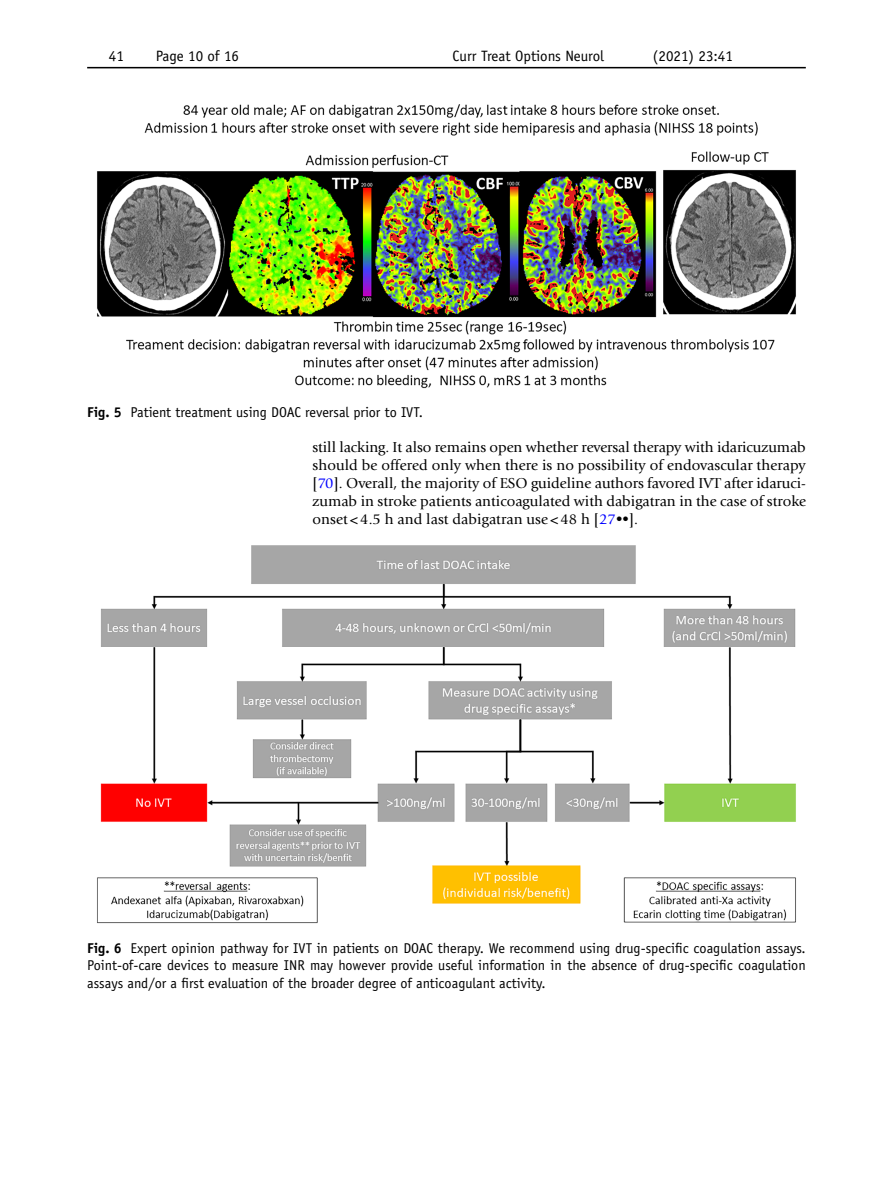
<style>
.page{position:relative;width:893px;height:1187px;background:#fff}
.page>*{position:absolute;margin:0;border:0;box-sizing:border-box;transform-origin:0 0}
.t1{font:15px/18px "Giovanni";letter-spacing:.005em;color:#000;text-align:justify}
.t2{font:15px "Officina Sans";color:#000}
.t3{font:14.25px/17.2px "Officina Sans";color:#000;text-align:justify}
.s1{font-weight:700}
.s2{color:#00f}
.s3{font-size:12.75px}
</style>
<div class="page">
<hr style="left:87px;top:67px;width:719px;height:1px;background:#000">
<img style="left:97px;top:104px;width:699px;height:285px">
<img style="left:97px;top:545px;width:699px;height:379px">
<p class="t2" style="left:109px;top:47px;width:16px">41</p>
<p class="t2" style="left:156px;top:47px;width:85px">Page 10 of 16</p>
<p class="t2" style="left:453px;top:47px;width:153px">Curr Treat Options Neurol</p>
<p class="t2" style="left:653px;top:47px;width:81px">(2021) 23:41</p>
<p class="t3" style="left:87px;top:404px;width:337px"><span class="s1">Fig. 5</span> Patient treatment using DOAC reversal prior to IVT.</p>
<p class="t1" style="left:313px;top:438px;width:495px">still lacking. It also remains open whether reversal therapy with idaricuzumab should be offered only when there is no possibility of endovascular therapy [<span class="s2">70</span>]. Overall, the majority of ESO guideline authors favored IVT after idaruci&shy;zumab in stroke patients anticoagulated with dabigatran in the case of stroke onset&lt;4.5 h and last dabigatran use &lt;48 h [<span class="s2">27</span><span class="s3">••</span>].</p>
<p class="t3" style="left:87px;top:939px;width:720px"><span class="s1">Fig. 6</span> Expert opinion pathway for IVT in patients on DOAC therapy. We recommend using drug-specific coagulation assays.<br>Point-of-care devices to measure INR may however provide useful information in the absence of drug-specific coagulation assays and/or a first evaluation of the broader degree of anticoagulant activity.</p>
</div>
